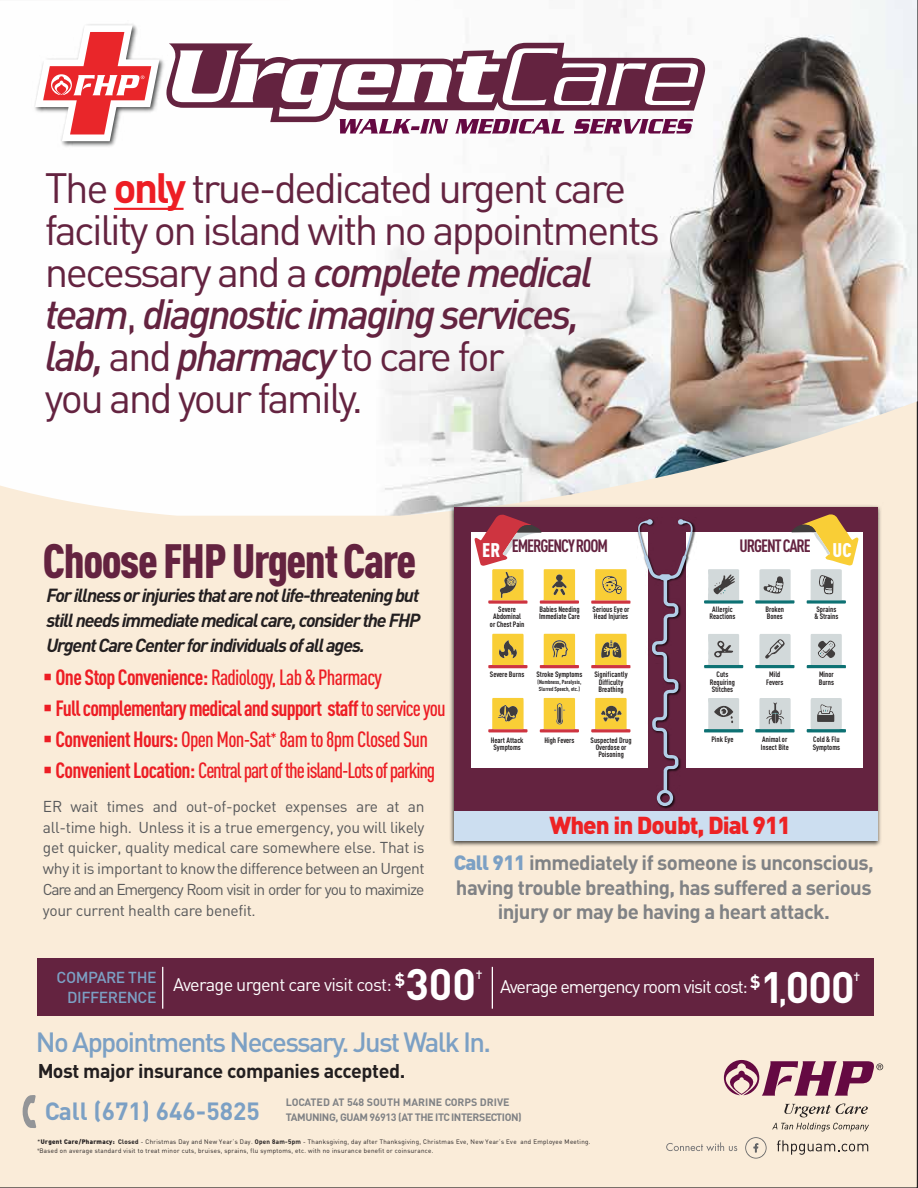
<style>
.page{position:relative;width:918px;height:1188px;background:#faecd9}
.page>*{position:absolute;margin:0;border:0;box-sizing:border-box;transform-origin:0 0}
.t1{font:900 47.55px "DIN Cond";letter-spacing:-.03em;color:#642340}
.t2{font:700 43.5px "DIN";color:#fff}
.t3{font:41.85px/42px "DIN";letter-spacing:-.06em;color:#642340}
.t4{font:500 27.45px "DIN";letter-spacing:-.06em;color:#7ca0c4}
.t5{font:700 24.6px "DIN";color:#7ca0c4}
.t6{font:900 24.15px "DIN";letter-spacing:-.04em;color:#ed2224}
.t7{font:500 21.75px "DIN Cond";letter-spacing:-.03em;color:#ed1d24}
.t8{font:500 21.75px "DIN Cond";letter-spacing:-.05em;color:#ed1d24}
.t9{font:700 21.75px "DIN Cond";letter-spacing:-.04em;color:#ed1d24}
.t10{font:700 20.4px/24.6px "DIN";letter-spacing:-.03em;color:#808285;text-align:center}
.t11{font:700 19.65px "DIN";letter-spacing:-.02em;color:#231f20}
.t12{font:italic 700 18.75px/25px "DIN";letter-spacing:-.06em;color:#231f20;text-align:justify}
.t13{font:18.15px "DIN";letter-spacing:-.06em;color:#fff}
.t14{font:18.15px "DIN";letter-spacing:-.04em;color:#fff}
.t15{font:700 17.7px "DIN Cond";letter-spacing:-.06em;color:#642340}
.t16{font:500 15.75px "DIN";letter-spacing:-.03em;color:#7ca0c4}
.t17{font:15.6px/20.9px "DIN";letter-spacing:-.06em;color:#58595b;text-align:justify}
.t18{font:700 10.65px/14.2px "DIN";letter-spacing:-.04em;color:#808285}
.t19{font:700 7.8px/7.5px "DIN Cond";color:#231f20;text-align:center}
.t20{font:6.3px "DIN";color:#231f20}
.t21{font:700 5.85px/6.8px "DIN Cond";color:#231f20}
.s1{font-weight:700;color:#ed1d24}
.s2{font-weight:500;font-style:italic}
.s3{font-weight:900;font-size:19.5px;color:#fff}
.s4{font-weight:700}
.s5{font-weight:500}
.s6{font-size:16.05px}
.s7{font-weight:900;color:#7ca0c4}
.s8{font-size:28.95px}
</style>
<div class="page">
<img style="left:0;top:0;width:917px;height:516px">
<svg style="left:27px;top:19px;width:678px;height:129px"></svg>
<svg style="left:23px;top:1095px;width:13px;height:33px"></svg>
<div style="left:37px;top:958px;width:837px;height:58px;background:#642340"></div>
<hr style="left:162px;top:967px;width:1px;height:42px;background:#fff">
<hr style="left:492px;top:967px;width:1px;height:42px;background:#fff">
<hr style="left:114px;top:208px;width:70px;height:2px;background:#ed1d24">
<svg style="left:784px;top:1104px;width:84px;height:13px"></svg>
<svg style="left:715px;top:1060px;width:168px;height:36px;background:#b88896"></svg>
<svg style="left:772px;top:1123px;width:97px;height:8px"></svg>
<img style="left:447px;top:502px;width:436px;height:347px">
<div style="left:454px;top:507px;width:424px;height:334px;background:#642340"></div>
<div style="left:454px;top:812px;width:424px;height:29px;background:#ccdef0"></div>
<div style="left:687px;top:533px;width:176px;height:235px;background:#fff"></div>
<svg style="left:755px;top:698px;width:40px;height:34px"></svg>
<svg style="left:704px;top:634px;width:40px;height:34px"></svg>
<svg style="left:704px;top:569px;width:39px;height:35px"></svg>
<svg style="left:755px;top:634px;width:40px;height:34px"></svg>
<svg style="left:704px;top:698px;width:39px;height:35px"></svg>
<svg style="left:807px;top:634px;width:39px;height:35px"></svg>
<svg style="left:807px;top:698px;width:39px;height:34px"></svg>
<svg style="left:755px;top:514px;width:104px;height:90px"></svg>
<div style="left:471px;top:533px;width:176px;height:235px;background:#fff"></div>
<svg style="left:540px;top:634px;width:39px;height:34px"></svg>
<svg style="left:488px;top:634px;width:40px;height:34px"></svg>
<svg style="left:488px;top:698px;width:40px;height:34px"></svg>
<svg style="left:591px;top:698px;width:40px;height:35px"></svg>
<svg style="left:591px;top:634px;width:39px;height:34px"></svg>
<svg style="left:540px;top:698px;width:39px;height:35px"></svg>
<svg style="left:591px;top:569px;width:39px;height:35px"></svg>
<svg style="left:475px;top:514px;width:104px;height:90px"></svg>
<svg style="left:638px;top:519px;width:55px;height:287px"></svg>
<svg style="left:745px;top:1137px;width:22px;height:22px"></svg>
<svg style="left:666px;top:1142px;width:71px;height:9px"></svg>
<svg style="left:777px;top:1140px;width:91px;height:15px"></svg>
<h3 class="t3" style="left:45px;top:166px;width:617px">The <span class="s1">only</span> true-dedicated urgent care facility on island with no appointments necessary and a <span class="s2">complete medical team</span>, <span class="s2">diagnostic imaging services,<br>lab,</span> and <span class="s2">pharmacy</span> to care for<br>you and your family.</h3>
<h1 class="t1" style="left:43px;top:531px;width:375px">Choose FHP Urgent Care</h1>
<h3 class="t15" style="left:482px;top:535px;width:127px"><span class="s3">ER</span> EMERGENCY ROOM</h3>
<h3 class="t15" style="left:740px;top:535px;width:114px">URGENT CARE <span class="s3">UC</span></h3>
<h3 class="t12" style="left:46px;top:582px;width:375px">For illness or injuries that are not life-threatening but still needs immediate medical care, consider the FHP Urgent Care Center for individuals of all ages.</h3>
<p class="t19" style="left:490px;top:605px;width:36px">Severe<br>Abdominal or Chest Pain</p>
<p class="t19" style="left:539px;top:605px;width:42px;text-align:left">Babies Needing<br>Immediate Care</p>
<p class="t19" style="left:593px;top:605px;width:38px;text-align:left">Serious Eye or<br>Head Injuries</p>
<p class="t19" style="left:710px;top:605px;width:27px">Allergic<br>Reactions</p>
<p class="t19" style="left:766px;top:605px;width:20px;text-align:left">Broken<br>Bones</p>
<p class="t19" style="left:814px;top:605px;width:25px;text-align:left">Sprains &amp; Strains</p>
<h3 class="t7" style="left:43px;top:664px;width:341px">▪ <span class="s4">One Stop Convenience:</span> Radiology, Lab &amp; Pharmacy</h3>
<h3 class="t9" style="left:43px;top:695px;width:404px">▪ Full complementary medical and support staff <span class="s5">to service you</span></h3>
<h3 class="t7" style="left:43px;top:726px;width:387px">▪ <span class="s4">Convenient Hours:</span> Open Mon-Sat<span class="s6">*</span> 8am to 8pm Closed Sun</h3>
<h3 class="t8" style="left:43px;top:757px;width:394px">▪ <span class="s4">Convenient Location:</span> Central part of the island-Lots of parking</h3>
<p class="t19" style="left:490px;top:670px;width:36px">Severe Burns</p>
<p class="t19" style="left:536px;top:670px;width:47px">Stroke Symptoms</p>
<p class="t21" style="left:537px;top:678px;width:45px">(Numbness, Paralysis,<br>Slurred Speech, etc.)</p>
<p class="t19" style="left:595px;top:670px;width:35px">Significantly<br>Difficulty<br>Breathing</p>
<p class="t19" style="left:491px;top:736px;width:34px">Heart Attack<br>Symptoms</p>
<p class="t19" style="left:544px;top:736px;width:32px">High Fevers</p>
<p class="t19" style="left:591px;top:736px;width:42px">Suspected Drug<br>Overdose or<br>Poisoning</p>
<p class="t19" style="left:710px;top:670px;width:26px">Cuts<br>Requiring<br>Stitches</p>
<p class="t19" style="left:766px;top:670px;width:19px">Mild<br>Fevers</p>
<p class="t19" style="left:819px;top:670px;width:17px;text-align:left">Minor<br>Burns</p>
<p class="t19" style="left:711px;top:736px;width:24px">Pink Eye</p>
<p class="t19" style="left:761px;top:736px;width:29px;text-align:left">Animal or<br>Insect Bite</p>
<p class="t19" style="left:813px;top:736px;width:29px;text-align:left">Cold &amp; Flu<br>Symptoms</p>
<p class="t17" style="left:43px;top:795px;width:383px">ER wait times and out-of-pocket expenses are at an all-time high. Unless it is a true emergency, you will likely get quicker, quality medical care somewhere else. That is why it is important to know the difference between an Urgent Care and an Emergency Room visit in order for you to maximize your current health care benefit.</p>
<h3 class="t6" style="left:549px;top:810px;width:243px">When in Doubt, Dial 911</h3>
<h3 class="t10" style="left:454px;top:850px;width:422px"><span class="s7">Call 911</span> immediately if someone is unconscious, having trouble breathing, has suffered a serious injury or may be having a heart attack.</h3>
<h3 class="t16" style="left:57px;top:967px;width:101px">COMPARE THE</h3>
<h3 class="t16" style="left:67px;top:987px;width:91px">DIFFERENCE</h3>
<h3 class="t14" style="left:173px;top:973px;width:234px">Average urgent care visit cost: <sup>$</sup></h3>
<h2 class="t2" style="left:405px;top:956px;width:72px">300</h2>
<h3 class="t13" style="left:500px;top:975px;width:262px">Average emergency room visit cost: <sup>$</sup></h3>
<h2 class="t2" style="left:760px;top:959px;width:96px">1<span class="s8">,</span>000</h2>
<h3 class="t4" style="left:36px;top:1025px;width:457px">No Appointments Necessary. Just Walk In.</h3>
<h3 class="t11" style="left:38px;top:1058px;width:369px">Most major insurance companies accepted.</h3>
<h3 class="t5" style="left:45px;top:1095px;width:216px">Call (671) 646-5825</h3>
<h3 class="t18" style="left:286px;top:1095px;width:237px">LOCATED AT 548 SOUTH MARINE CORPS DRIVE<br>TAMUNING, GUAM 96913 (AT THE ITC INTERSECTION)</h3>
<p class="t20" style="left:38px;top:1150px;width:554px;rotate:-2deg">*<sup>Urgent</sup> <sup>Care/Pharmacy:</sup> <sup>Closed</sup> - Christmas Day and New Year’s Day. <sup>Open</sup> <sup>8am-5pm</sup> - Thanksgiving, day after Thanksgiving, Christmas Eve, New Year’s Eve and Employee M eeting.</p>
<p class="t20" style="left:38px;top:1154px;width:397px;rotate:-2deg">✝B ased on average standard visit to treat minor cuts, bruises, sprains, flu symptoms, etc. with no insurance benefit or coinsurance.</p>
</div>
